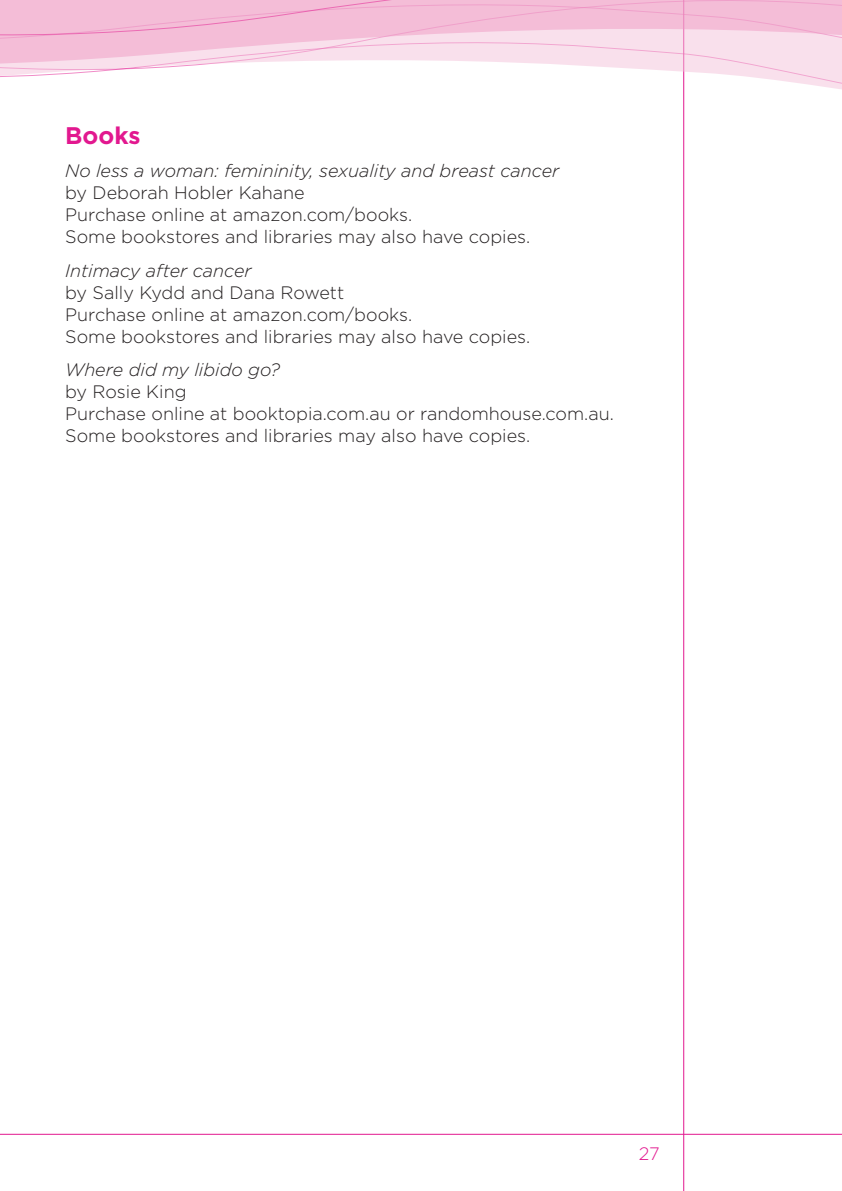
<style>
.page{position:relative;width:842px;height:1191px;background:#fff}
.page>*{position:absolute;margin:0;border:0;box-sizing:border-box;transform-origin:0 0}
.Subheading_1{font:700 24px "Gotham";color:#e2188f}
.Bodycopy{font:300 18px/22px "Gotham";color:#231f20}
.t1{font:300 18px "Gotham";color:#e2188f}
.s1{font-style:italic}
</style>
<div class="page">
<hr style="left:683px;top:0;width:1px;height:1191px;background:#e2188f">
<hr style="left:0;top:1133px;width:842px;height:1px;background:#e2188f">
<svg style="left:0;top:0;width:842px;height:83px"></svg>
<p class="Subheading_1" style="left:65px;top:120px;width:77px">Books</p>
<p class="Bodycopy" style="left:65px;top:159px;width:496px"><span class="s1">No less a woman: femininity, sexuality and breast cancer </span>by Deborah Hobler Kahane<br>Purchase online at amazon.com/books.<br>Some bookstores and libraries may also have copies.</p>
<p class="Bodycopy" style="left:65px;top:259px;width:467px"><span class="s1">Intimacy after cancer<br></span>by Sally Kydd and Dana Rowett<br>Purchase online at amazon.com/books.<br>Some bookstores and libraries may also have copies.</p>
<p class="Bodycopy" style="left:65px;top:358px;width:550px"><span class="s1">Where did my libido go?<br></span>by Rosie King<br>Purchase online at booktopia.com.au or randomhouse.com.au.<br>Some bookstores and libraries may also have copies.</p>
<p class="t1" style="left:639px;top:1142px;width:22px">27</p>
</div>
